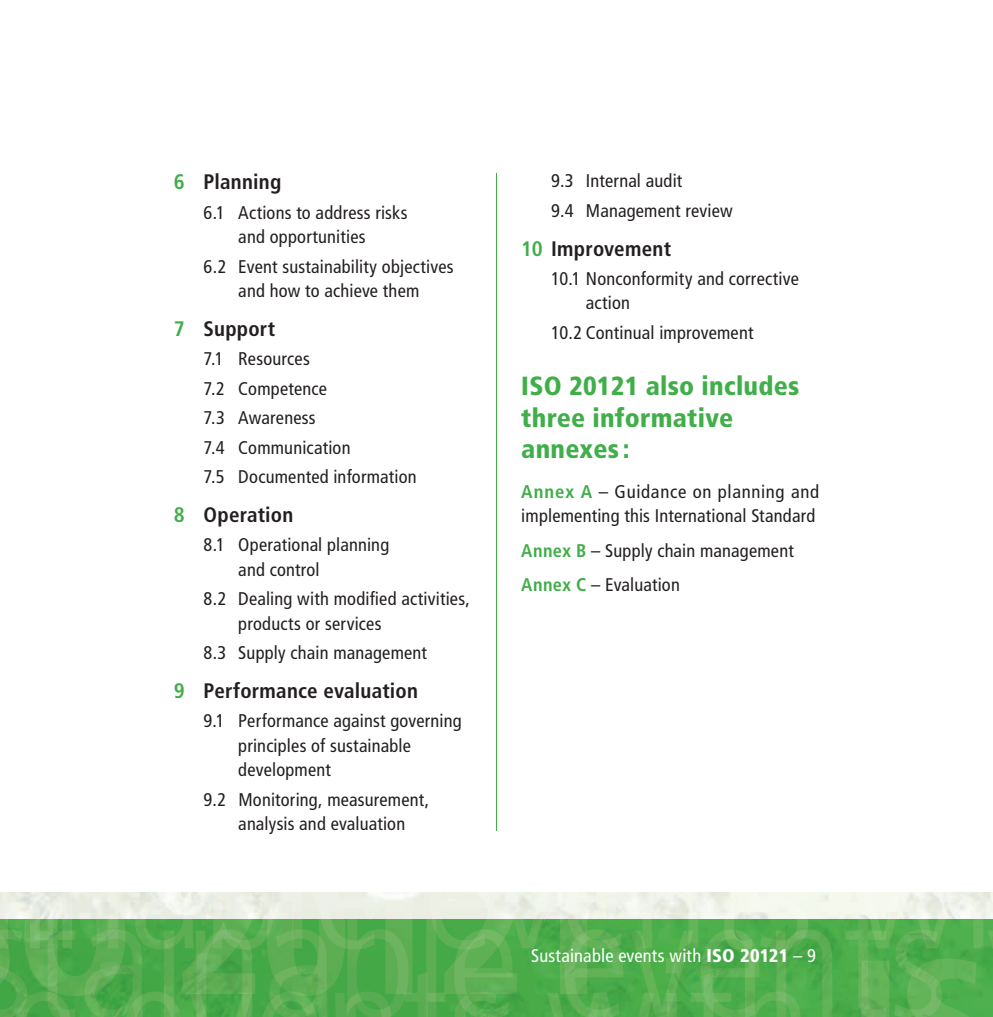
<style>
.page{position:relative;width:993px;height:1017px;background:#fff}
.page>*{position:absolute;margin:0;border:0;box-sizing:border-box;transform-origin:0 0}
.t1{font:900 condensed 26.25px/31.5px "Frutiger";letter-spacing:.01em;color:#40ae49}
.t2{font:700 condensed 21px "Frutiger";letter-spacing:.01em;color:#231f20}
.t3{font:condensed 18.38px/24.5px "Frutiger";letter-spacing:.01em;color:#231f20}
.t4{font:condensed 18.38px "Frutiger";letter-spacing:.01em;color:#fff}
.s1{color:#40ae49}
.s2{font-weight:700;color:#40ae49}
.s3{font-weight:900}
</style>
<div class="page">
<img style="left:586px;top:949px;width:406px;height:68px">
<img style="left:586px;top:919px;width:406px;height:30px">
<img style="left:0;top:952px;width:810px;height:65px">
<img style="left:861px;top:958px;width:131px;height:59px">
<img style="left:0;top:949px;width:586px;height:3px">
<svg style="left:0;top:892px;width:586px;height:27px;background:#ecefe5"></svg>
<img style="left:0;top:919px;width:586px;height:30px">
<img style="left:0;top:952px;width:586px;height:44px">
<hr style="left:496px;top:174px;width:1px;height:657px;background:#40ae49">
<p class="t2" style="left:174px;top:170px;width:109px"><span class="s1">6</span> Planning</p>
<p class="t3" style="left:203px;top:200px;width:205px;text-align:center">6.1 Actions to address risks and opportunities</p>
<p class="t3" style="left:203px;top:254px;width:251px;text-align:center">6.2 Event sustainability objectives and how to achieve them</p>
<p class="t2" style="left:174px;top:316px;width:103px"><span class="s1">7</span> Support</p>
<p class="t3" style="left:203px;top:344px;width:215px;line-height:29.4px">7.1 Resources<br>7.2 Competence<br>7.3 Awareness<br>7.4 Communication<br>7.5 Documented information</p>
<p class="t2" style="left:174px;top:502px;width:121px"><span class="s1">8</span> Operation</p>
<p class="t3" style="left:238px;top:533px;width:152px;text-indent:-35px">8.1 Operational planning and control</p>
<p class="t3" style="left:238px;top:587px;width:233px;text-indent:-35px">8.2 Dealing with modified activities, products or services</p>
<p class="t3" style="left:203px;top:641px;width:225px">8.3 Supply chain management</p>
<p class="t2" style="left:174px;top:678px;width:245px"><span class="s1">9</span> Performance evaluation</p>
<p class="t3" style="left:238px;top:709px;width:225px;text-indent:-35px">9.1 Performance against governing principles of sustainable development</p>
<p class="t3" style="left:203px;top:787px;width:227px;text-align:center">9.2 Monitoring, measurement, analysis and evaluation</p>
<p class="t3" style="left:551px;top:166px;width:183px;line-height:29.4px">9.3 Internal audit<br>9.4 Management review</p>
<p class="t2" style="left:521px;top:236px;width:151px"><span class="s1">10</span> Improvement</p>
<p class="t3" style="left:585px;top:266px;width:214px;text-indent:-35px">10.1 Nonconformity and corrective action</p>
<p class="t3" style="left:551px;top:320px;width:204px">10.2 Continual improvement</p>
<h1 class="t1" style="left:521px;top:370px;width:279px">ISO 20121 also includes three informative annexes :</h1>
<p class="t3" style="left:521px;top:479px;width:299px"><span class="s2">Annex A</span> – Guidance on planning and implementing this International Standard</p>
<p class="t3" style="left:521px;top:533px;width:274px;line-height:34.5px"><span class="s2">Annex B</span> – Supply chain management<br><span class="s2">Annex C</span> – Evaluation</p>
<p class="t4" style="left:531px;top:945px;width:286px">Sustainable events with <span class="s3">ISO 20121</span> – 9</p>
</div>
